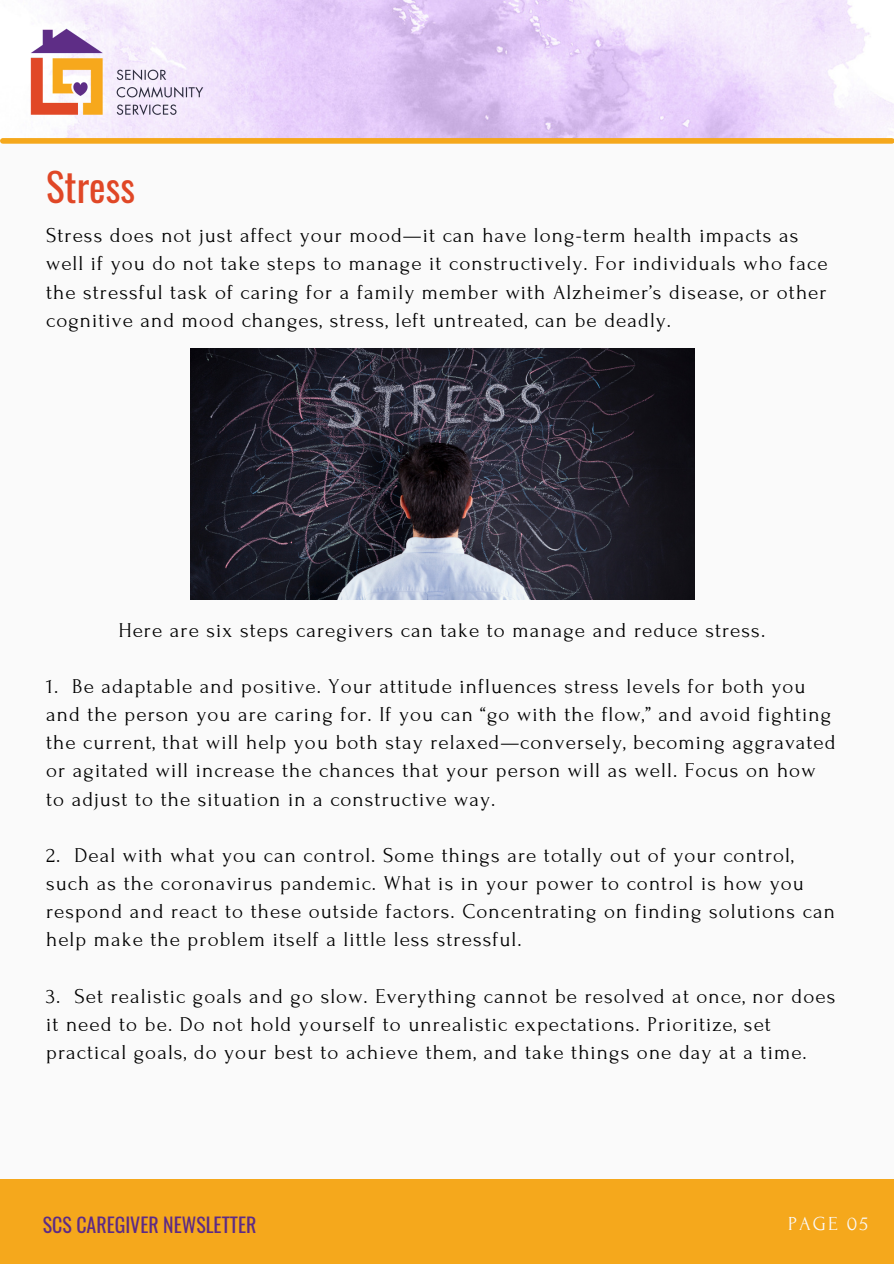
<style>
.page{position:relative;width:894px;height:1264px;background:#fff}
.page>*{position:absolute;margin:0;border:0;box-sizing:border-box;transform-origin:0 0}
.t1{font:39.15px "Oswald";color:#e04726}
.t2{font:21px/28.2px "Forum";letter-spacing:.05em;color:#000}
.t3{font:19.8px "Oswald";color:#5d2b85}
.t4{font:19.8px "Forum";letter-spacing:.1em;color:#fafafa}
</style>
<div class="page">
<div style="left:0;top:0;width:893px;height:1263px;background:#fafafa"></div>
<div style="left:0;top:1178px;width:893px;height:85px;background:#f5a81c"></div>
<img style="left:0;top:0;width:893px;height:141px">
<img style="left:30px;top:29px;width:173px;height:86px">
<div style="left:3px;top:138px;width:888px;height:6px;background:#f5a81c"></div>
<img style="left:191px;top:349px;width:503px;height:251px">
<p class="t1" style="left:46px;top:156px;width:90px">Stress</p>
<p class="t2" style="left:46px;top:222px;width:782px">Stress does not just affect your mood—it can have long-term health impacts as well if you do not take steps to manage it constructively. For individuals who face the stressful task of caring for a family member with Alzheimer’s disease, or other cognitive and mood changes, stress, left untreated, can be deadly.</p>
<p class="t2" style="left:118px;top:616px;width:648px">Here are six steps caregivers can take to manage and reduce stress.</p>
<p class="t2" style="left:46px;top:672px;width:790px">1. Be adaptable and positive. Your attitude influences stress levels for both you and the person you are caring for. If you can “go with the flow,” and avoid fighting the current, that will help you both stay relaxed—conversely, becoming aggravated or agitated will increase the chances that your person will as well. Focus on how to adjust to the situation in a constructive way.</p>
<p class="t2" style="left:46px;top:841px;width:790px">2. Deal with what you can control. Some things are totally out of your control, such as the coronavirus pandemic. What is in your power to control is how you respond and react to these outside factors. Concentrating on finding solutions can help make the problem itself a little less stressful.</p>
<p class="t2" style="left:46px;top:982px;width:790px">3. Set realistic goals and go slow. Everything cannot be resolved at once, nor does it need to be. Do not hold yourself to unrealistic expectations. Prioritize, set practical goals, do your best to achieve them, and take things one day at a time.</p>
<p class="t3" style="left:43px;top:1209px;width:215px">SCS CAREGIVER NEWSLETTER</p>
<p class="t4" style="left:788px;top:1212px;width:81px">PAGE 05</p>
</div>
